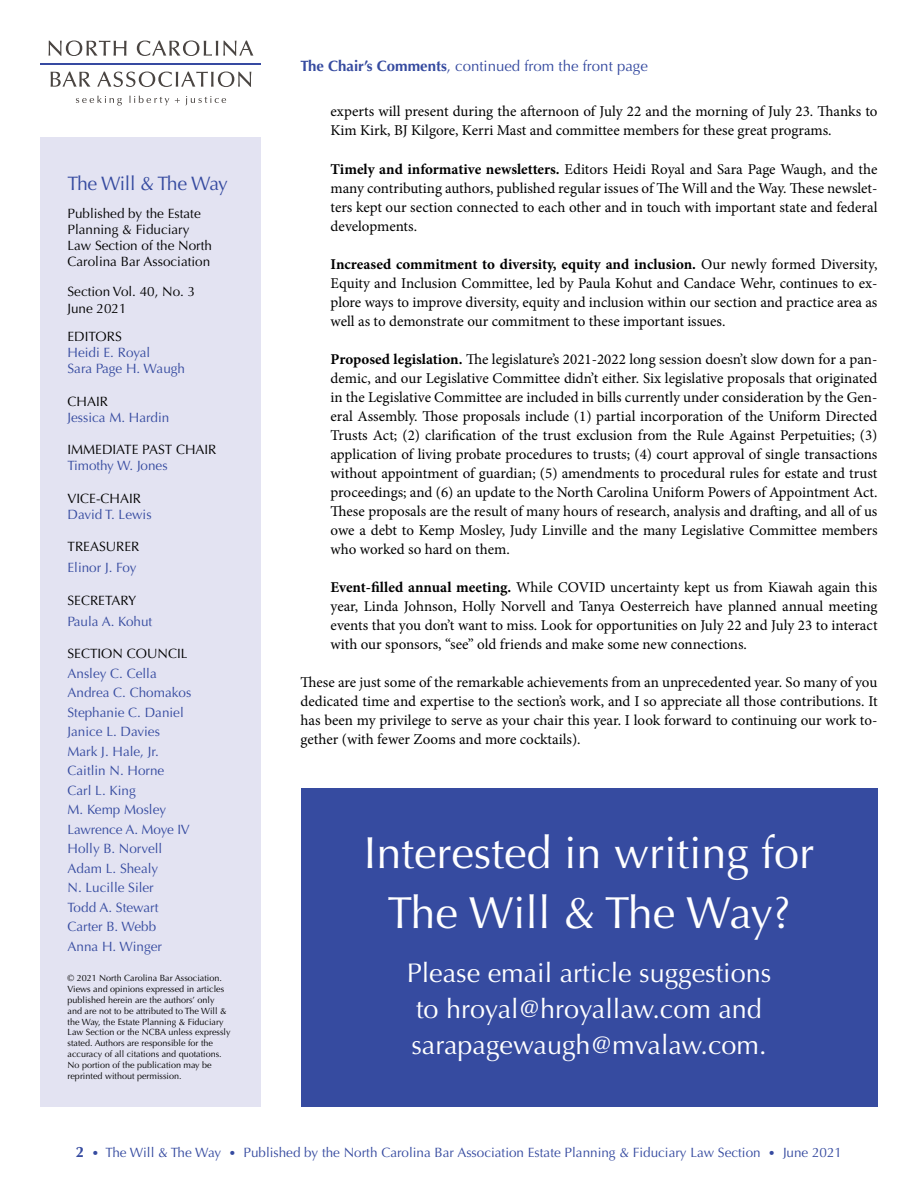
<style>
.page{position:relative;width:918px;height:1188px;background:#fff}
.page>*{position:absolute;margin:0;border:0;box-sizing:border-box;transform-origin:0 0}
.t1{font:45px/60px "Optima";color:#fff;text-align:center}
.t2{font:27px/36px "Optima";color:#fff}
.t3{font:19.5px "Optima";letter-spacing:-.04em;color:#364ba0}
.t4{font:15px/19px "Minion Pro";letter-spacing:-.005em;color:#000;text-align:justify}
.t5{font:15px "Optima";color:#364ba0}
.t6{font:13.5px/19.5px "Optima";color:#364ba0}
.t7{font:13.5px/16.2px "Optima";color:#000}
.t8{font:9px/10.8px "Optima";color:#000}
.s1{font-weight:700}
.s2{font-weight:700;font-size:15px}
.s3{font-size:12px}
</style>
<div class="page">
<div style="left:40px;top:138px;width:221px;height:969px;background:#e3e3f2"></div>
<div style="left:301px;top:788px;width:577px;height:319px;background:#364ba0"></div>
<svg style="left:49px;top:40px;width:78px;height:16px"></svg>
<svg style="left:137px;top:40px;width:116px;height:16px"></svg>
<svg style="left:51px;top:72px;width:39px;height:15px"></svg>
<svg style="left:97px;top:72px;width:154px;height:15px"></svg>
<hr style="left:41px;top:63px;width:220px;height:2px;background:#364aa1">
<svg style="left:76px;top:96px;width:46px;height:10px"></svg>
<svg style="left:129px;top:96px;width:40px;height:9px"></svg>
<svg style="left:175px;top:96px;width:51px;height:9px"></svg>
<h3 class="t3" style="left:68px;top:172px;width:162px">The Will &amp; The Way</h3>
<p class="t7" style="left:68px;top:205px;width:146px">Published by the Estate<br>Planning &amp; Fiduciary<br>Law Section of the North<br>Carolina Bar Association</p>
<p class="t7" style="left:68px;top:284px;width:129px">Section Vol. 40, No. 3<br>June 2021</p>
<p class="t7" style="left:68px;top:328px;width:56px">EDITORS</p>
<p class="t6" style="left:68px;top:345px;width:119px;line-height:16.2px">Heidi E. Royal<br>Sara Page H. Waugh</p>
<p class="t7" style="left:68px;top:393px;width:42px">CHAIR</p>
<p class="t6" style="left:68px;top:408px;width:103px">Jessica M. Hardin</p>
<p class="t7" style="left:68px;top:442px;width:151px">IMMEDIATE PAST CHAIR</p>
<p class="t6" style="left:68px;top:456px;width:102px">Timothy W. Jones</p>
<p class="t7" style="left:68px;top:490px;width:75px">VICE-CHAIR</p>
<p class="t6" style="left:68px;top:505px;width:86px">David T. Lewis</p>
<p class="t7" style="left:68px;top:539px;width:74px">TREASURER</p>
<p class="t6" style="left:68px;top:558px;width:71px">Elinor J. Foy</p>
<p class="t7" style="left:68px;top:592px;width:71px">SECRETARY</p>
<p class="t6" style="left:68px;top:612px;width:86px">Paula A. Kohut</p>
<p class="t7" style="left:68px;top:646px;width:122px">SECTION COUNCIL</p>
<p class="t6" style="left:68px;top:664px;width:125px">Ansley C. Cella<br>Andrea C. Chomakos<br>Stephanie C. Daniel<br>Janice L. Davies<br>Mark J. Hale, Jr.<br>Caitlin N. Horne<br>Carl L. King<br>M. Kemp Mosley<br>Lawrence A. Moye IV<br>Holly B. Norvell<br>Adam L. Shealy<br>N. Lucille Siler<br>Todd A. Stewart<br>Carter B. Webb<br>Anna H. Winger</p>
<p class="t8" style="left:68px;top:973px;width:165px">© 2021 North Carolina Bar Association.<br>Views and opinions expressed in articles published herein are the authors’ only and are not to be attributed to The Will &amp; the Way, the Estate Planning &amp; Fiduciary Law Section or the NCBA unless expressly stated. Authors are responsible for the accuracy of all citations and quotations.<br>No portion of the publication may be reprinted without permission.</p>
<p class="t5" style="left:301px;top:58px;width:349px"><span class="s1">The Chair’s Comments</span>, continued from the front page</p>
<p class="t4" style="left:331px;top:102px;width:548px">experts will present during the afternoon of July 22 and the morning of July 23. Thanks to<br>Kim Kirk, BJ Kilgore, Kerri Mast and committee members for these great programs.</p>
<p class="t4" style="left:331px;top:159px;width:548px"><span class="s1">Timely and informative newsletters.</span> Editors Heidi Royal and Sara Page Waugh, and the many contributing authors, published regular issues of The Will and the Way. These newslet&shy;ters kept our section connected to each other and in touch with important state and federal developments.</p>
<p class="t4" style="left:331px;top:254px;width:548px"><span class="s1">Increased commitment to diversity, equity and inclusion.</span> Our newly formed Diversity, Equity and Inclusion Committee, led by Paula Kohut and Candace Wehr, continues to ex&shy;plore ways to improve diversity, equity and inclusion within our section and practice area as well as to demonstrate our commitment to these important issues.</p>
<p class="t4" style="left:331px;top:349px;width:548px"><span class="s1">Proposed legislation.</span> The legislature’s 2021-2022 long session doesn’t slow down for a pan&shy;demic, and our Legislative Committee didn’t either. Six legislative proposals that originated in the Legislative Committee are included in bills currently under consideration by the Gen&shy;eral Assembly. Those proposals include (1) partial incorporation of the Uniform Directed Trusts Act; (2) clarification of the trust exclusion from the Rule Against Perpetuities; (3) application of living probate procedures to trusts; (4) court approval of single transactions without appointment of guardian; (5) amendments to procedural rules for estate and trust proceedings; and (6) an update to the North Carolina Uniform Powers of Appointment Act.<br>These proposals are the result of many hours of research, analysis and drafting, and all of us owe a debt to Kemp Mosley, Judy Linville and the many Legislative Committee members who worked so hard on them.</p>
<p class="t4" style="left:331px;top:578px;width:549px"><span class="s1">Event-filled annual meeting.</span> While COVID uncertainty kept us from Kiawah again this year, Linda Johnson, Holly Norvell and Tanya Oesterreich have planned annual meeting events that you don’t want to miss. Look for opportunities on July 22 and July 23 to interact with our sponsors, “see” old friends and make some new connections.</p>
<p class="t4" style="left:301px;top:673px;width:578px">These are just some of the remarkable achievements from an unprecedented year. So many of you dedicated time and expertise to the section’s work, and I so appreciate all those contributions. It has been my privilege to serve as your chair this year. I look forward to continuing our work to&shy;gether (with fewer Zooms and more cocktails).</p>
<h1 class="t1" style="left:364px;top:823px;width:452px">Interested in writing for<br>The Will &amp; The Way?</h1>
<h2 class="t2" style="left:407px;top:955px;width:366px">Please email article suggestions to hroyal@hroyallaw.com and sarapagewaugh@mvalaw.com.</h2>
<p class="t6" style="left:76px;top:1143px;width:768px"><span class="s2">2</span> <span class="s3">•</span> The Will &amp; The Way <span class="s3">•</span> Published by the North Carolina Bar Association Estate Planning &amp; Fiduciary Law Section <span class="s3">•</span> June 2021</p>
</div>
